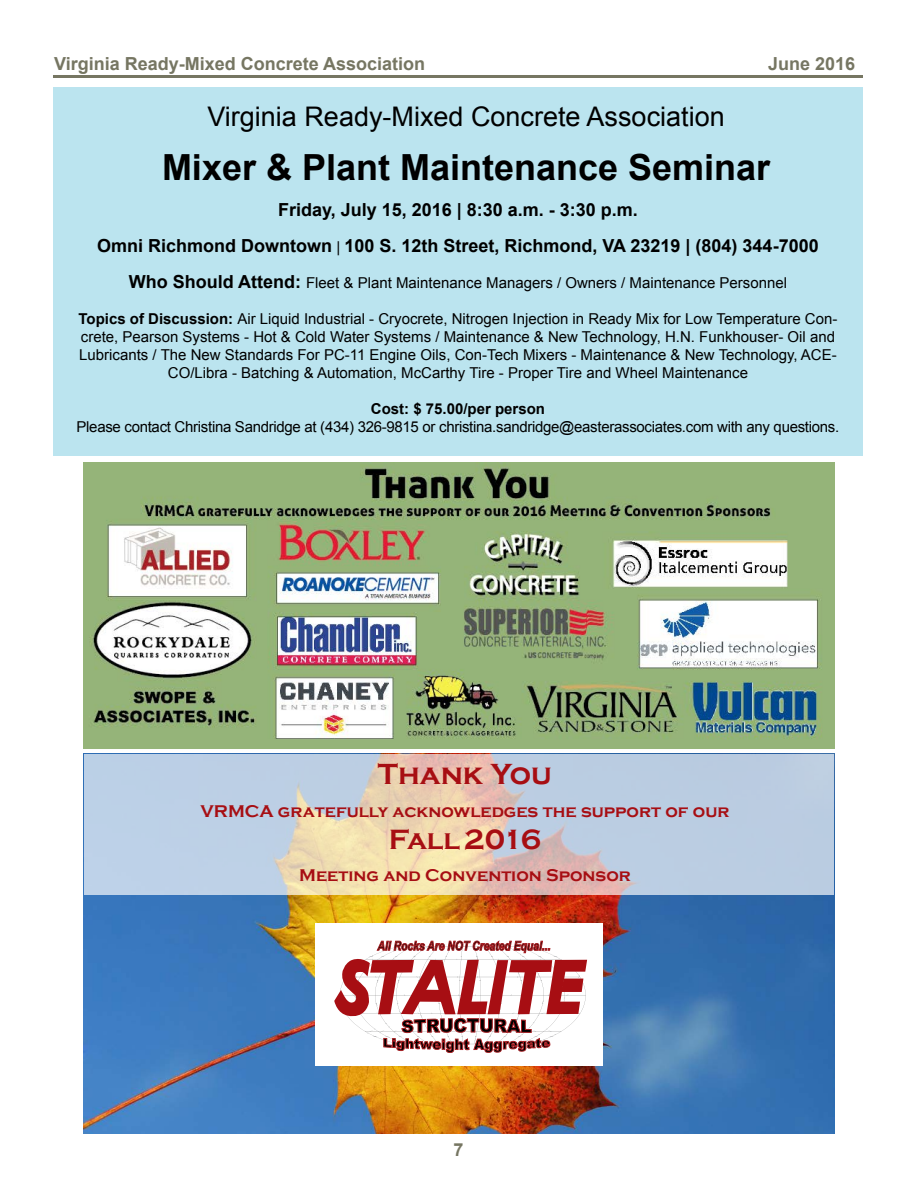
<style>
.page{position:relative;width:918px;height:1188px;background:#fff}
.page>*{position:absolute;margin:0;border:0;box-sizing:border-box;transform-origin:0 0}
.t1{font:700 36px "Arial";color:#000}
.t2{font:700 30px "Copperplate Gothic";color:#a70e13}
.t3{font:700 28.65px "Copperplate Gothic";letter-spacing:-.045em;color:#a70e13}
.t4{font:27px "Arial";color:#000}
.t5{font:700 18px/36px "Arial";color:#000;text-align:center}
.t6{font:700 18px "Arial";color:#767662}
.t7{font:700 17.4px "Copperplate Gothic";color:#a70e13}
.t8{font:15px/18px "Arial";color:#000;text-align:center}
.t9{font:15px "Arial";letter-spacing:-.02em;color:#000}
.t10{font:700 15px "Arial";color:#000}
.s1{font-weight:400;font-size:15px}
.s2{font-weight:700;font-size:18px}
.s3{font-weight:700}
</style>
<div class="page">
<div style="left:53px;top:87px;width:810px;height:369px;background:#bbe4ef"></div>
<hr style="left:53px;top:75px;width:810px;height:3px;background:#767662">
<img style="left:84px;top:754px;width:750px;height:380px">
<div style="left:315px;top:923px;width:288px;height:142px;background:#fff"></div>
<svg style="left:334px;top:941px;width:253px;height:112px"></svg>
<img style="left:84px;top:462px;width:750px;height:287px">
<svg style="left:84px;top:754px;width:749px;height:140px;background:#c9ced4"></svg>
<p class="t6" style="left:54px;top:52px;width:373px">Virginia Ready-Mixed Concrete Association</p>
<p class="t6" style="left:768px;top:52px;width:89px">June 2016</p>
<h3 class="t4" style="left:207px;top:99px;width:519px">Virginia Ready-Mixed Concrete Association</h3>
<h1 class="t1" style="left:162px;top:143px;width:610px">Mixer &amp; Plant Maintenance Seminar</h1>
<p class="t5" style="left:97px;top:192px;width:723px">Friday, July 15, 2016 | 8:30 a.m. - 3:30 p.m.<br>Omni Richmond Downtown <span class="s1">|</span> 100 S. 12th Street, Richmond, VA 23219 | (804) 344-7000</p>
<p class="t8" style="left:129px;top:274px;width:660px"><span class="s2">Who Should Attend:</span> Fleet &amp; Plant Maintenance Managers / Owners / Maintenance Personnel</p>
<p class="t8" style="left:79px;top:310px;width:760px"><span class="s3">Topics of Discussion:</span> Air Liquid Industrial - Cryocrete, Nitrogen Injection in Ready Mix for Low Temperature Con&shy;crete, Pearson Systems - Hot &amp; Cold Water Systems / Maintenance &amp; New Technology, H.N. Funkhouser- Oil and Lubricants / The New Standards For PC-11 Engine Oils, Con-Tech Mixers - Maintenance &amp; New Technology, ACE-CO/Libra - Batching &amp; Automation, McCarthy Tire - Proper Tire and Wheel Maintenance</p>
<p class="t10" style="left:371px;top:399px;width:176px">Cost: $ 75.00/per person</p>
<p class="t9" style="left:77px;top:417px;width:764px">Please contact Christina Sandridge at (434) 326-9815 or christina.sandridge@easterassociates.com with any questions.</p>
<h2 class="t2" style="left:378px;top:758px;width:175px">Thank You</h2>
<p class="t7" style="left:201px;top:801px;width:530px">VRMCA gratefully acknowledges the support of our</p>
<h3 class="t3" style="left:389px;top:824px;width:154px">Fall 2016</h3>
<p class="t7" style="left:299px;top:866px;width:333px">Meeting and Convention Sponsor</p>
<p class="t6" style="left:454px;top:1137px;width:12px">7</p>
</div>
